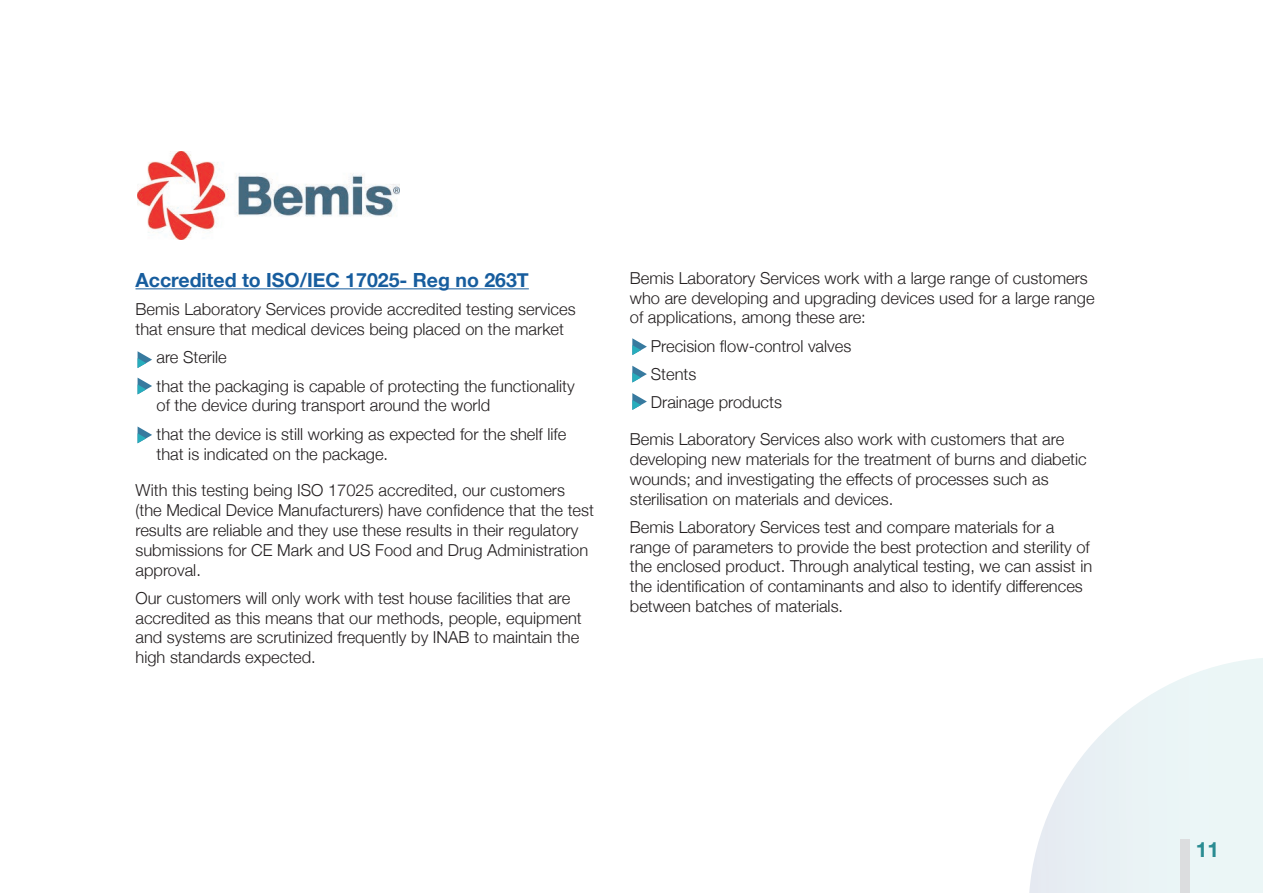
<style>
.page{position:relative;width:1263px;height:893px;background:#fff}
.page>*{position:absolute;margin:0;border:0;box-sizing:border-box;transform-origin:0 0}
.t1{font:700 21px "Helvetica Neue";color:#2a8c92}
.t2{font:700 19.5px "Helvetica Neue";color:#175d9e}
.t3{font:300 16.5px/19.8px "Helvetica Neue";color:#231f20}
</style>
<div class="page">
<svg style="left:1029px;top:658px;width:234px;height:235px"></svg>
<hr style="left:135px;top:288px;width:394px;height:1px;background:#175d9e">
<div style="left:1180px;top:839px;width:10px;height:54px;background:#dcdddf"></div>
<img style="left:137px;top:152px;width:263px;height:88px">
<svg style="left:138px;top:351px;width:14px;height:17px"></svg>
<svg style="left:632px;top:338px;width:15px;height:17px"></svg>
<svg style="left:632px;top:366px;width:15px;height:16px"></svg>
<svg style="left:632px;top:393px;width:15px;height:17px"></svg>
<svg style="left:138px;top:378px;width:14px;height:16px"></svg>
<svg style="left:138px;top:426px;width:14px;height:17px"></svg>
<p class="t2" style="left:135px;top:265px;width:395px">Accredited to ISO/IEC 17025- Reg no 263T</p>
<p class="t3" style="left:135px;top:298px;width:442px">Bemis Laboratory Services provide accredited testing services that ensure that medical devices being placed on the market</p>
<p class="t3" style="left:157px;top:342px;width:420px;line-height:28.3px">are Sterile<br>that the packaging is capable of protecting the functionality</p>
<p class="t3" style="left:157px;top:390px;width:411px;line-height:28.3px">of the device during transport around the world<br>that the device is still working as expected for the shelf life</p>
<p class="t3" style="left:157px;top:443px;width:233px">that is indicated on the package.</p>
<p class="t3" style="left:135px;top:479px;width:460px">With this testing being ISO 17025 accredited, our customers (the Medical Device Manufacturers) have confidence that the test results are reliable and they use these results in their regulatory submissions for CE Mark and US Food and Drug Administration approval.</p>
<p class="t3" style="left:135px;top:587px;width:448px">Our customers will only work with test house facilities that are accredited as this means that our methods, people, equipment and systems are scrutinized frequently by INAB to maintain the high standards expected.</p>
<p class="t3" style="left:630px;top:267px;width:466px">Bemis Laboratory Services work with a large range of customers who are developing and upgrading devices used for a large range of applications, among these are:</p>
<p class="t3" style="left:651px;top:330px;width:202px;line-height:28.3px">Precision flow-control valves<br>Stents<br>Drainage products</p>
<p class="t3" style="left:630px;top:428px;width:458px">Bemis Laboratory Services also work with customers that are developing new materials for the treatment of burns and diabetic wounds; and investigating the effects of processes such as sterilisation on materials and devices.</p>
<p class="t3" style="left:630px;top:516px;width:464px">Bemis Laboratory Services test and compare materials for a range of parameters to provide the best protection and sterility of the enclosed product. Through analytical testing, we can assist in the identification of contaminants and also to identify differences between batches of materials.</p>
<p class="t1" style="left:1196px;top:833px;width:25px">11</p>
</div>
